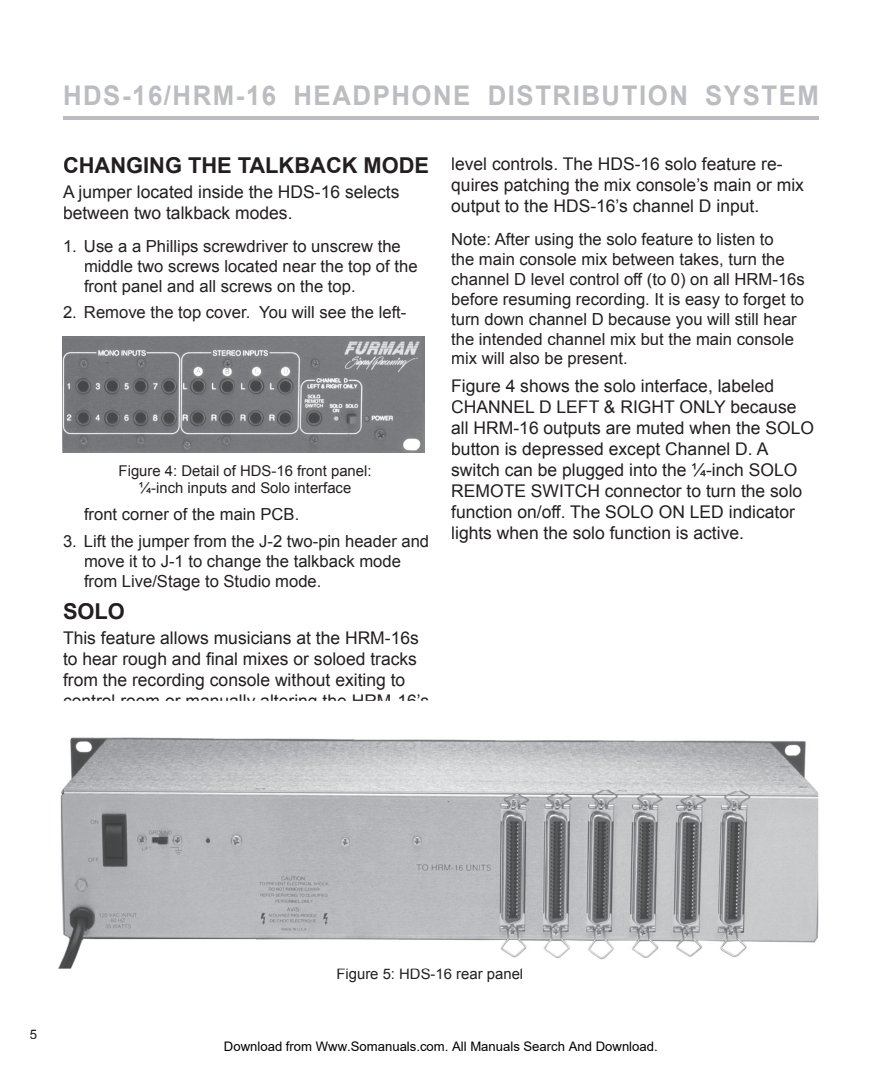
<style>
.page{position:relative;width:882px;height:1071px;background:#fff}
.page>*{position:absolute;margin:0;border:0;box-sizing:border-box;transform-origin:0 0}
.t1{font:700 27.12px "Arial";letter-spacing:.06em;color:#bcbdc0;scale:.95 1}
.t2{font:700 21.88px "Arial";color:#231f20}
.t3{font:17.5px/21px "Arial";color:#231f20}
.t4{font:16.62px/19.9px "Arial";color:#231f20}
.t5{font:14.88px/16.6px "Arial";color:#231f20;text-align:center}
.t6{font:13.12px "Arial";color:#000}
.t7{font:13.12px "Arial";color:#231f20}
</style>
<div class="page">
<hr style="left:63px;top:116px;width:756px;height:3px;background:#bcbdc0">
<img style="left:62px;top:337px;width:363px;height:116px">
<img style="left:58px;top:737px;width:761px;height:232px">
<img style="left:338px;top:968px;width:184px;height:1px">
<h1 class="t1" style="left:63px;top:78px;width:797px">HDS-16/HRM-16 HEADPHONE DISTRIBUTION SYSTEM</h1>
<p class="t2" style="left:63px;top:151px;width:368px">CHANGING THE TALKBACK MODE</p>
<p class="t3" style="left:63px;top:182px;width:338px">A jumper located inside the HDS-16 selects between two talkback modes.</p>
<p class="t4" style="left:84px;top:236px;width:335px;text-indent:-21px">1. Use a a Phillips screwdriver to unscrew the middle two screws located near the top of the front panel and all screws on the top.</p>
<p class="t4" style="left:63px;top:302px;width:345px">2. Remove the top cover. You will see the left-</p>
<p class="t5" style="left:119px;top:463px;width:254px">Figure 4: Detail of HDS-16 front panel: ¼-inch inputs and Solo interface</p>
<p class="t4" style="left:84px;top:505px;width:217px">front corner of the main PCB.</p>
<p class="t4" style="left:84px;top:531px;width:347px;text-indent:-21px">3. Lift the jumper from the J-2 two-pin header and move it to J-1 to change the talkback mode from Live/Stage to Studio mode.</p>
<p class="t2" style="left:63px;top:597px;width:63px">SOLO</p>
<p class="t3" style="left:63px;top:627px;width:368px">This feature allows musicians at the HRM-16s to hear rough and final mixes or soloed tracks from the recording console without exiting to control room or manually altering the HRM-16’s</p>
<p class="t3" style="left:451px;top:154px;width:354px">level controls. The HDS-16 solo feature re&shy;quires patching the mix console’s main or mix output to the HDS-16’s channel D input.</p>
<p class="t4" style="left:451px;top:229px;width:355px">Note: After using the solo feature to listen to<br>the main console mix between takes, turn the channel D level control off (to 0) on all HRM-16s before resuming recording. It is easy to forget to turn down channel D because you will still hear the intended channel mix but the main console mix will also be present.</p>
<p class="t3" style="left:451px;top:375px;width:364px">Figure 4 shows the solo interface, labeled CHANNEL D LEFT &amp; RIGHT ONLY because all HRM-16 outputs are muted when the SOLO button is depressed except Channel D. A switch can be plugged into the ¼-inch SOLO REMOTE SWITCH connector to turn the solo function on/off. The SOLO ON LED indicator lights when the solo function is active.</p>
<p class="t7" style="left:30px;top:1025px;width:9px">5</p>
<p class="t5" style="left:336px;top:966px;width:188px">Figure 5: HDS-16 rear panel</p>
<p class="t6" style="left:224px;top:1039px;width:435px">Download from Www.Somanuals.com. All Manuals Search And Download.</p>
</div>
